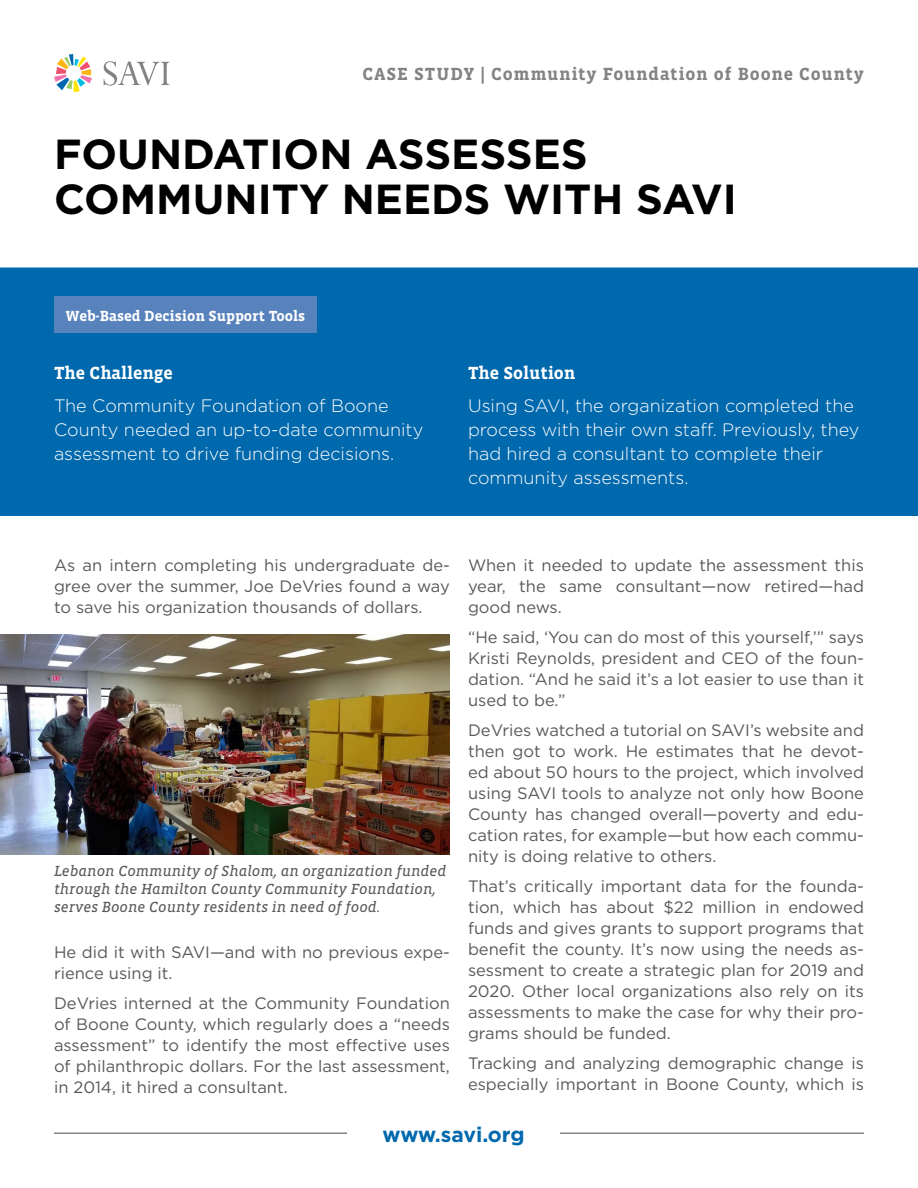
<style>
.page{position:relative;width:918px;height:1188px;background:#fff}
.page>*{position:absolute;margin:0;border:0;box-sizing:border-box;transform-origin:0 0}
.t1{font:700 42px/45px "Gotham";color:#000}
.t2{font:700 21px "Gotham";letter-spacing:-.01em;color:#0069ad}
.t3{font:300 18px/24px "Gotham";color:#fff}
.t4{font:700 18px "Vista Slab OT";letter-spacing:.045em;color:#818385}
.t5{font:700 18px "Vista Slab OT";color:#fff}
.t6{font:16.5px/21px "Gotham";color:#58595b;text-align:justify}
.t7{font:italic 15px/18px "Vista Slab OT";color:#58595b}
.t8{font:700 15px "Vista Slab OT";color:#fff}
</style>
<div class="page">
<svg style="left:54px;top:54px;width:38px;height:38px"></svg>
<svg style="left:104px;top:61px;width:65px;height:25px"></svg>
<div style="left:0;top:268px;width:918px;height:248px;background:#0068ac"></div>
<div style="left:54px;top:296px;width:263px;height:37px;background:#5882bc"></div>
<hr style="left:54px;top:1132px;width:810px;height:2px;background:#818385">
<div style="left:347px;top:1118px;width:213px;height:32px;background:#fff"></div>
<img style="left:0;top:635px;width:450px;height:219px">
<p class="t4" style="left:362px;top:65px;width:503px">CASE STUDY | Community Foundation of Boone County</p>
<h1 class="t1" style="left:54px;top:131px;width:684px">FOUNDATION ASSESSES<br>COMMUNITY NEEDS WITH SAVI</h1>
<p class="t8" style="left:66px;top:308px;width:241px">Web-Based Decision Support Tools</p>
<p class="t5" style="left:54px;top:364px;width:120px">The Challenge</p>
<p class="t3" style="left:54px;top:393px;width:371px">The Community Foundation of Boone<br>County needed an up-to-date community assessment to drive funding decisions.</p>
<p class="t5" style="left:468px;top:364px;width:109px">The Solution</p>
<p class="t3" style="left:468px;top:393px;width:393px">Using SAVI, the organization completed the process with their own staff. Previously, they had hired a consultant to complete their community assessments.</p>
<p class="t6" style="left:54px;top:555px;width:398px">As an intern completing his undergraduate de&shy;gree over the summer, Joe DeVries found a way to save his organization thousands of dollars.</p>
<p class="t7" style="left:54px;top:862px;width:394px">Lebanon Community of Shalom, an organization funded through the Hamilton County Community Foundation, serves Boone County residents in need of food.</p>
<p class="t6" style="left:54px;top:942px;width:398px">He did it with SAVI—and with no previous expe&shy;rience using it.</p>
<p class="t6" style="left:54px;top:993px;width:397px">DeVries interned at the Community Foundation of Boone County, which regularly does a “needs assessment” to identify the most effective uses of philanthropic dollars. For the last assessment, in 2014, it hired a consultant.</p>
<p class="t6" style="left:468px;top:555px;width:398px">When it needed to update the assessment this year, the same consultant—now retired—had good news.</p>
<p class="t6" style="left:468px;top:627px;width:398px">“He said, ‘You can do most of this yourself,’” says Kristi Reynolds, president and CEO of the foun&shy;dation. “And he said it’s a lot easier to use than it used to be.”</p>
<p class="t6" style="left:468px;top:720px;width:398px">DeVries watched a tutorial on SAVI’s website and then got to work. He estimates that he devot&shy;ed about 50 hours to the project, which involved using SAVI tools to analyze not only how Boone County has changed overall—poverty and edu&shy;cation rates, for example—but how each commu&shy;nity is doing relative to others.</p>
<p class="t6" style="left:468px;top:876px;width:398px">That’s critically important data for the founda&shy;tion, which has about $22 million in endowed funds and gives grants to support programs that benefit the county. It’s now using the needs as&shy;sessment to create a strategic plan for 2019 and 2020. Other local organizations also rely on its assessments to make the case for why their pro&shy;grams should be funded.</p>
<p class="t6" style="left:468px;top:1053px;width:397px">Tracking and analyzing demographic change is especially important in Boone County, which is</p>
<p class="t2" style="left:383px;top:1121px;width:144px">www.savi.org</p>
</div>
